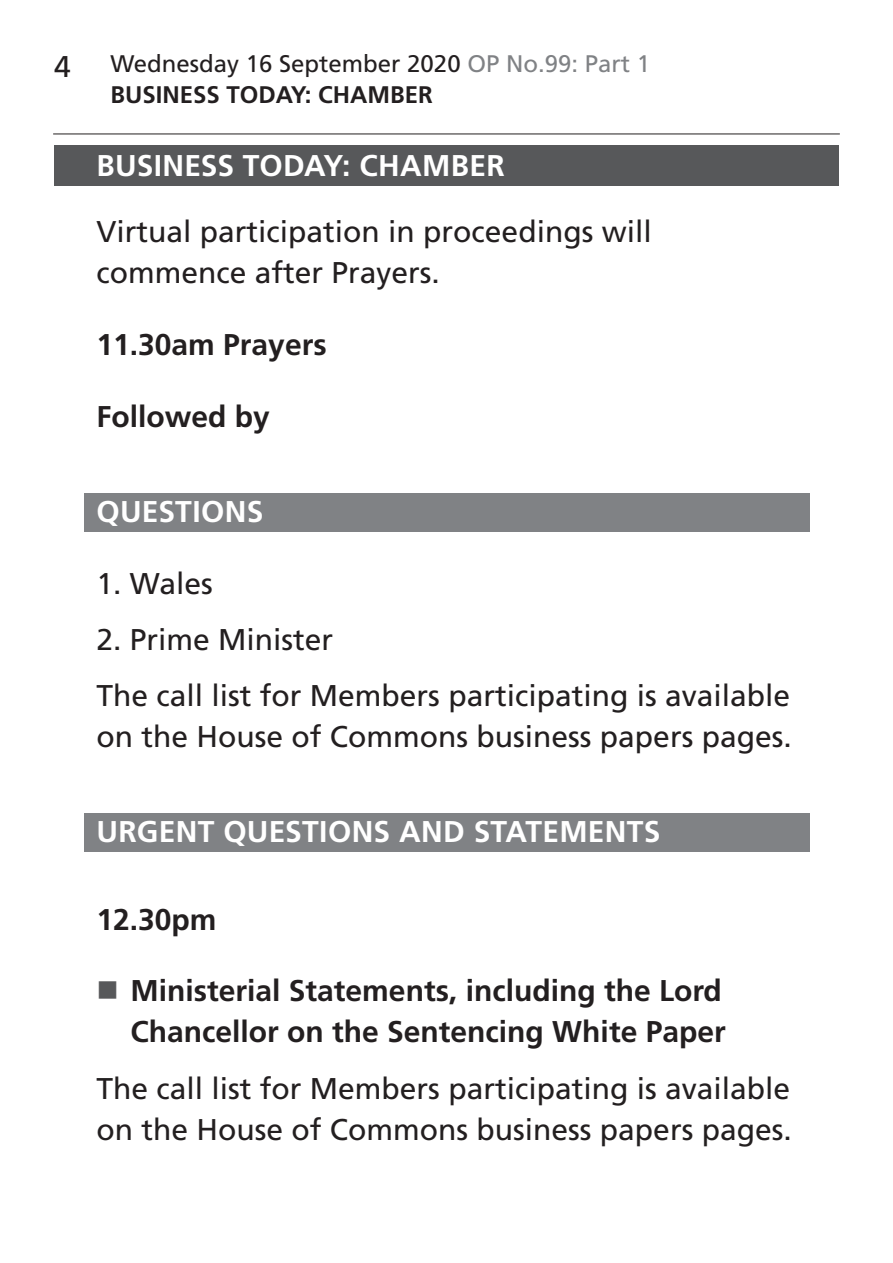
<style>
.page{position:relative;width:893px;height:1263px;background:#fff}
.page>*{position:absolute;margin:0;border:0;box-sizing:border-box;transform-origin:0 0}
.t1{font:30px/41px "Frutiger LT Std";color:#231f20}
.BoldTimingHeading{font:700 30px/41px "Frutiger LT Std";color:#231f20}
.Heading2Grey{font:700 30px "Frutiger LT Std";letter-spacing:.005em;color:#fff}
.Heading1Grey{font:700 30px "Frutiger LT Std";letter-spacing:.01em;color:#fff}
.t2{font:24px/31.2px "Frutiger LT Std";color:#231f20}
.t3{font:700 24px "Frutiger LT Std";color:#231f20}
.s1{color:#808285}
.s2{font-weight:700}
</style>
<div class="page">
<hr style="left:53px;top:134px;width:787px;height:1px;background:#231f20">
<div style="left:54px;top:146px;width:785px;height:40px;background:#57585a"></div>
<div style="left:84px;top:493px;width:725px;height:38px;background:#808285"></div>
<div style="left:84px;top:813px;width:725px;height:39px;background:#808285"></div>
<p class="t1" style="left:54px;top:46px;width:18px">4</p>
<p class="t2" style="left:111px;top:48px;width:541px">Wednesday 16 September 2020 <span class="s1">OP No.99: Part 1<br></span><span class="s2">Business</span></p>
<p class="t3" style="left:227px;top:81px;width:49px">Today</p>
<p class="t3" style="left:305px;top:81px;width:46px">: Chamber</p>
<p class="Heading1Grey" style="left:97px;top:148px;width:410px">BUSINESS TODAY: CHAMBER</p>
<p class="t1" style="left:97px;top:211px;width:557px">Virtual participation in proceedings will commence after Prayers.</p>
<p class="BoldTimingHeading" style="left:97px;top:324px;width:232px">11.30am Prayers</p>
<p class="BoldTimingHeading" style="left:97px;top:396px;width:175px">Followed by</p>
<p class="Heading2Grey" style="left:97px;top:494px;width:168px">QUESTIONS</p>
<p class="t1" style="left:97px;top:563px;width:118px">1. Wales</p>
<p class="t1" style="left:97px;top:619px;width:238px">2. Prime Minister</p>
<p class="t1" style="left:97px;top:675px;width:697px">The call list for Members participating is available on the House of Commons business papers pages.</p>
<p class="Heading2Grey" style="left:97px;top:814px;width:566px">URGENT QUESTIONS AND STATEMENTS</p>
<p class="BoldTimingHeading" style="left:97px;top:899px;width:122px">12.30pm</p>
<p class="BoldTimingHeading" style="left:131px;top:970px;width:597px">Ministerial Statements, including the Lord<br>Chancellor on the Sentencing White Paper</p>
<p class="t1" style="left:97px;top:1068px;width:697px">The call list for Members participating is available on the House of Commons business papers pages.</p>
</div>
